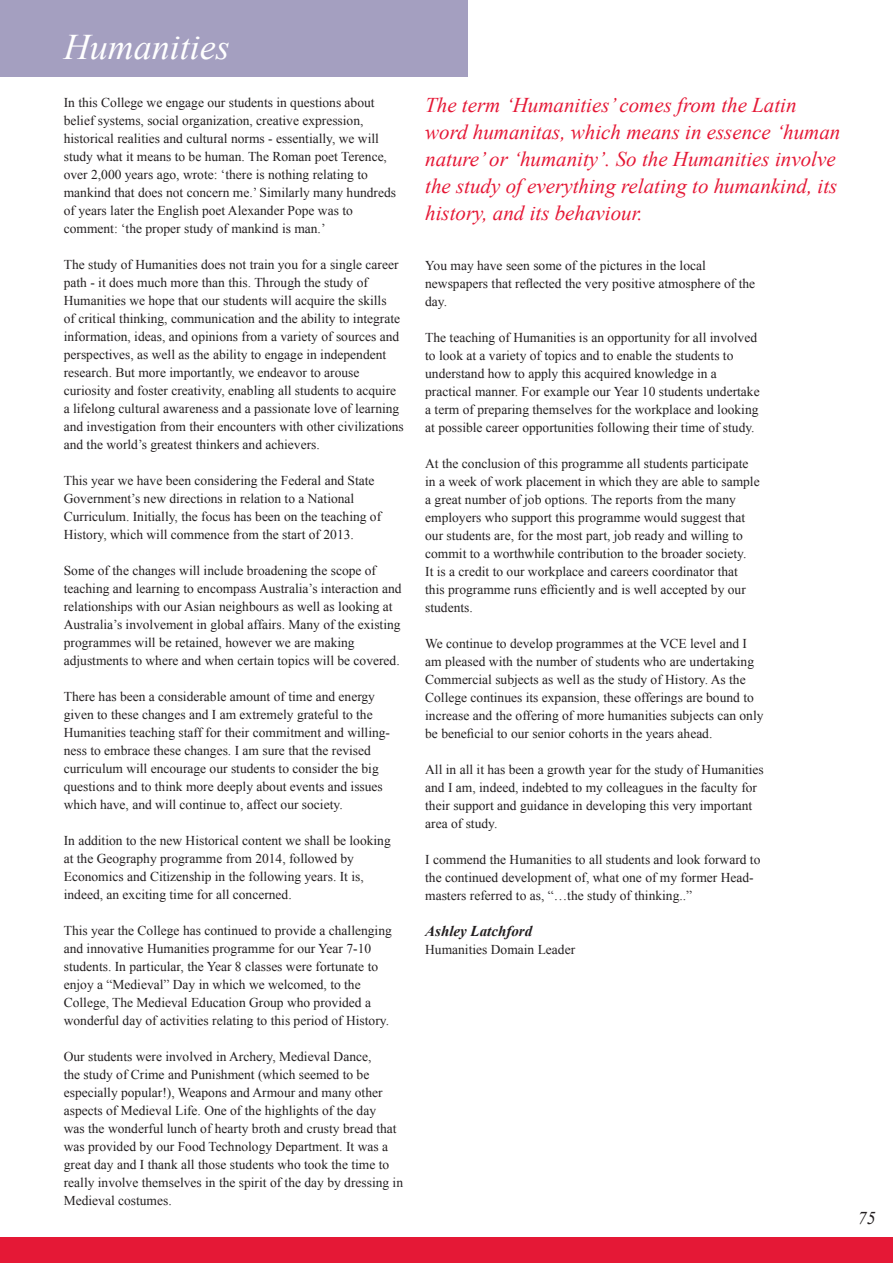
<style>
.page{position:relative;width:893px;height:1263px;background:#fff}
.page>*{position:absolute;margin:0;border:0;box-sizing:border-box;transform-origin:0 0}
.t1{font:italic 36px "Times New Roman";color:#fff}
.t2{font:italic 21px/27px "Times New Roman";color:#e51836}
.t3{font:italic 18px "Times New Roman";color:#231f20}
.t4{font:italic 700 15px "Times New Roman";color:#231f20}
.t5{font:13.5px/18px "Times New Roman";color:#231f20}
</style>
<div class="page">
<div style="left:0;top:1237px;width:893px;height:26px;background:#e51836"></div>
<div style="left:0;top:0;width:468px;height:77px;background:#a49fc0"></div>
<p class="t1" style="left:64px;top:22px;width:167px">Humanities</p>
<p class="t5" style="left:64px;top:93px;width:312px">In this College we engage our students in questions about</p>
<p class="t5" style="left:64px;top:111px;width:301px">belief systems, social organization, creative expression,</p>
<p class="t5" style="left:64px;top:129px;width:325px">historical realities and cultural norms - essentially, we will study what it means to be human. The Roman poet Terence, over 2,000 years ago, wrote: ‘there is nothing relating to</p>
<p class="t5" style="left:64px;top:183px;width:334px">mankind that does not concern me.’ Similarly many hundreds of years later the English poet Alexander Pope was to</p>
<p class="t5" style="left:64px;top:219px;width:263px">comment: ‘the proper study of mankind is man.’</p>
<p class="t5" style="left:64px;top:255px;width:338px">The study of Humanities does not train you for a single career path - it does much more than this. Through the study of Humanities we hope that our students will acquire the skills of critical thinking, communication and the ability to integrate information, ideas, and opinions from a variety of sources and perspectives, as well as the ability to engage in independent</p>
<p class="t5" style="left:64px;top:363px;width:297px">research. But more importantly, we endeavor to arouse</p>
<p class="t5" style="left:64px;top:381px;width:342px">curiosity and foster creativity, enabling all students to acquire a lifelong cultural awareness and a passionate love of learning and investigation from their encounters with other civilizations and the world’s greatest thinkers and achievers.</p>
<p class="t5" style="left:64px;top:471px;width:312px">This year we have been considering the Federal and State<br>Government’s new directions in relation to a National</p>
<p class="t5" style="left:64px;top:507px;width:319px">Curriculum. Initially, the focus has been on the teaching of<br>History, which will commence from the start of 2013.</p>
<p class="t5" style="left:64px;top:561px;width:339px">Some of the changes will include broadening the scope of teaching and learning to encompass Australia’s interaction and relationships with our Asian neighbours as well as looking at Australia’s involvement in global affairs. Many of the existing programmes will be retained, however we are making</p>
<p class="t5" style="left:64px;top:651px;width:337px">adjustments to where and when certain topics will be covered.</p>
<p class="t5" style="left:64px;top:687px;width:313px">There has been a considerable amount of time and energy given to these changes and I am extremely grateful to the</p>
<p class="t5" style="left:64px;top:723px;width:328px">Humanities teaching staff for their commitment and willing&shy;ness to embrace these changes. I am sure that the revised</p>
<p class="t5" style="left:64px;top:759px;width:321px">curriculum will encourage our students to consider the big questions and to think more deeply about events and issues which have, and will continue to, affect our society.</p>
<p class="t5" style="left:64px;top:831px;width:328px">In addition to the new Historical content we shall be looking</p>
<p class="t5" style="left:64px;top:849px;width:292px">at the Geography programme from 2014, followed by</p>
<p class="t5" style="left:64px;top:867px;width:301px">Economics and Citizenship in the following years. It is,</p>
<p class="t5" style="left:64px;top:885px;width:229px">indeed, an exciting time for all concerned.</p>
<p class="t5" style="left:64px;top:921px;width:330px">This year the College has continued to provide a challenging and innovative Humanities programme for our Year 7-10</p>
<p class="t5" style="left:64px;top:957px;width:316px">students. In particular, the Year 8 classes were fortunate to</p>
<p class="t5" style="left:64px;top:975px;width:298px">enjoy a “Medieval” Day in which we welcomed, to the</p>
<p class="t5" style="left:64px;top:993px;width:309px">College, The Medieval Education Group who provided a</p>
<p class="t5" style="left:64px;top:1011px;width:327px">wonderful day of activities relating to this period of History.</p>
<p class="t5" style="left:64px;top:1047px;width:341px">Our students were involved in Archery, Medieval Dance,<br>the study of Crime and Punishment (which seemed to be especially popular!), Weapons and Armour and many other aspects of Medieval Life. One of the highlights of the day<br>was the wonderful lunch of hearty broth and crusty bread that was provided by our Food Technology Department. It was a great day and I thank all those students who took the time to really involve themselves in the spirit of the day by dressing in Medieval costumes.</p>
<p class="t2" style="left:425px;top:91px;width:417px">The term ‘Humanities’ comes from the Latin word humanitas, which means in essence ‘human nature’ or ‘humanity’. So the Humanities involve the study of everything relating to humankind, its history, and its behaviour.</p>
<p class="t5" style="left:425px;top:256px;width:282px">You may have seen some of the pictures in the local</p>
<p class="t5" style="left:425px;top:274px;width:331px">newspapers that reflected the very positive atmosphere of the day.</p>
<p class="t5" style="left:425px;top:328px;width:333px">The teaching of Humanities is an opportunity for all involved to look at a variety of topics and to enable the students to understand how to apply this acquired knowledge in a</p>
<p class="t5" style="left:425px;top:382px;width:336px;text-align:justify">practical manner. For example our Year 10 students undertake a term of preparing themselves for the workplace and looking at possible career opportunities following their time of study.</p>
<p class="t5" style="left:425px;top:454px;width:336px">At the conclusion of this programme all students participate in a week of work placement in which they are able to sample a great number of job options. The reports from the many employers who support this programme would suggest that our students are, for the most part, job ready and willing to commit to a worthwhile contribution to the broader society.<br>It is a credit to our workplace and careers coordinator that this programme runs efficiently and is well accepted by our students.</p>
<p class="t5" style="left:425px;top:634px;width:340px">We continue to develop programmes at the VCE level and I am pleased with the number of students who are undertaking Commercial subjects as well as the study of History. As the College continues its expansion, these offerings are bound to increase and the offering of more humanities subjects can only be beneficial to our senior cohorts in the years ahead.</p>
<p class="t5" style="left:425px;top:760px;width:340px">All in all it has been a growth year for the study of Humanities and I am, indeed, indebted to my colleagues in the faculty for their support and guidance in developing this very important area of study.</p>
<p class="t5" style="left:425px;top:850px;width:337px">I commend the Humanities to all students and look forward to the continued development of, what one of my former Head&shy;masters referred to as, “…the study of thinking..”</p>
<p class="t4" style="left:425px;top:920px;width:109px">Ashley Latchford</p>
<p class="t5" style="left:425px;top:940px;width:151px">Humanities Domain Leader</p>
<p class="t3" style="left:858px;top:1206px;width:19px">75</p>
</div>
